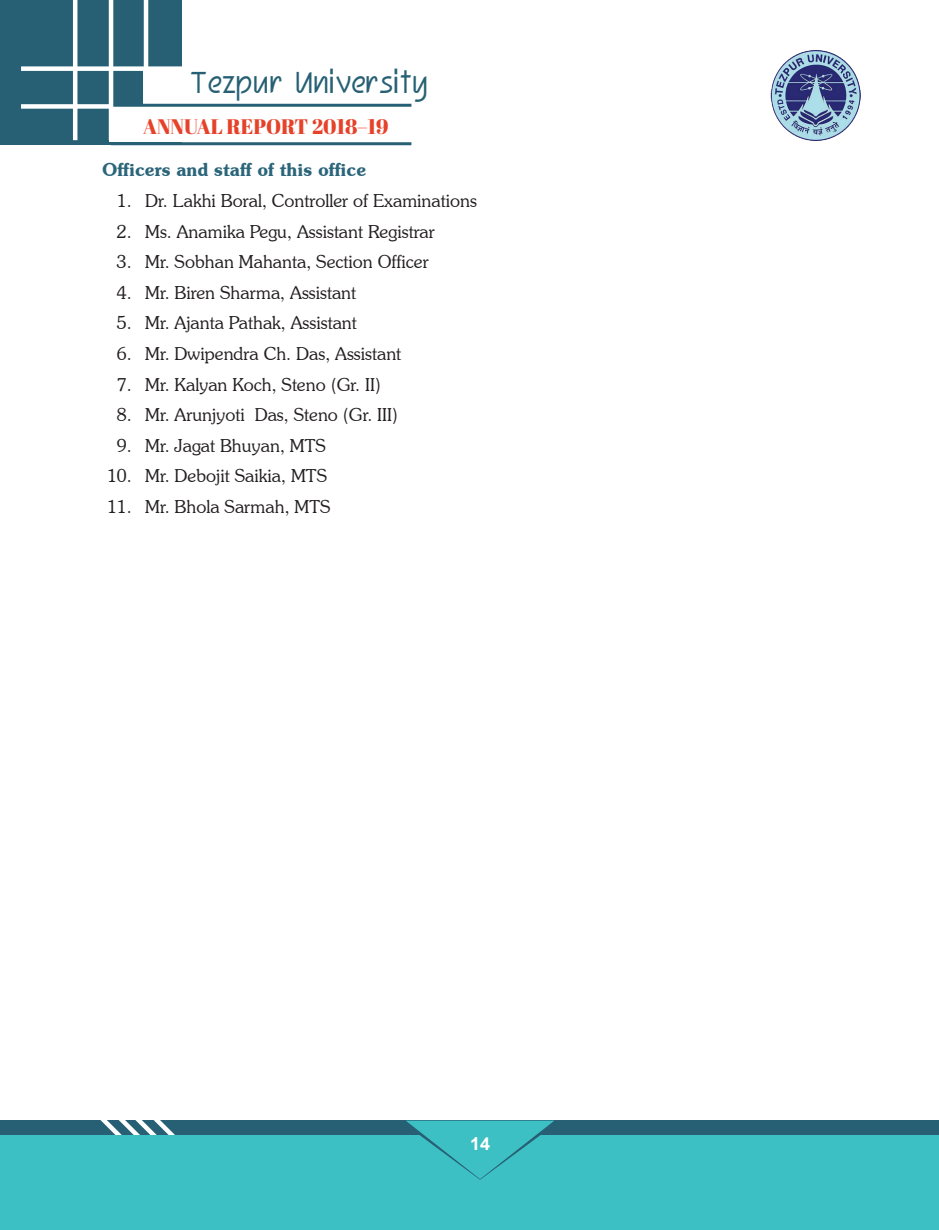
<style>
.page{position:relative;width:939px;height:1230px;background:#fff}
.page>*{position:absolute;margin:0;border:0;box-sizing:border-box;transform-origin:0 0}
.t1{font:30px "Aduren";letter-spacing:.02em;color:#276074}
.t2{font:21px "Abril Fatface";color:#e6422a;scale:.96 1}
.t3{font:300 18px "Souvenir IT Cby BT";color:#231f20}
.Second__Head{font:600 18px "Souvenir IT Cby BT";color:#2b657a}
.Body_Text{font:700 18px "Arial";color:#fff}
</style>
<div class="page">
<div style="left:0;top:1121px;width:939px;height:79px;background:#276074"></div>
<svg style="left:86px;top:1120px;width:200px;height:15px"></svg>
<div style="left:0;top:1135px;width:939px;height:95px;background:#3dc0c3"></div>
<svg style="left:406px;top:1121px;width:148px;height:59px"></svg>
<div style="left:0;top:0;width:182px;height:145px;background:#276074"></div>
<hr style="left:73px;top:0;width:4px;height:140px;background:#fff">
<hr style="left:144px;top:0;width:4px;height:140px;background:#fff">
<div style="left:109px;top:106px;width:179px;height:36px;background:#fff"></div>
<div style="left:144px;top:68px;width:141px;height:38px;background:#fff"></div>
<div style="left:21px;top:104px;width:174px;height:5px;background:#fff"></div>
<div style="left:21px;top:66px;width:174px;height:5px;background:#fff"></div>
<hr style="left:109px;top:0;width:4px;height:140px;background:#fff">
<hr style="left:111px;top:142px;width:300px;height:3px;background:#276074">
<hr style="left:113px;top:104px;width:298px;height:3px;background:#276074">
<img style="left:771px;top:50px;width:90px;height:90px">
<h1 class="t1" style="left:190px;top:66px;width:240px">Tezpur University</h1>
<p class="t2" style="left:143px;top:112px;width:257px">ANNUAL REPORT 2018–19</p>
<p class="Second__Head" style="left:102px;top:159px;width:266px">Officers and staff of this office</p>
<p class="t3" style="left:117px;top:190px;width:362px">1. Dr. Lakhi Boral, Controller of Examinations</p>
<p class="t3" style="left:117px;top:220px;width:319px">2. Ms. Anamika Pegu, Assistant Registrar</p>
<p class="t3" style="left:117px;top:251px;width:313px">3. Mr. Sobhan Mahanta, Section Officer</p>
<p class="t3" style="left:117px;top:281px;width:241px">4. Mr. Biren Sharma, Assistant</p>
<p class="t3" style="left:117px;top:312px;width:241px">5. Mr. Ajanta Pathak, Assistant</p>
<p class="t3" style="left:117px;top:343px;width:286px">6. Mr. Dwipendra Ch. Das, Assistant</p>
<p class="t3" style="left:117px;top:373px;width:266px">7. Mr. Kalyan Koch, Steno (Gr. II)</p>
<p class="t3" style="left:117px;top:404px;width:283px">8. Mr. Arunjyoti Das, Steno (Gr. III)</p>
<p class="t3" style="left:117px;top:434px;width:211px">9. Mr. Jagat Bhuyan, MTS</p>
<p class="t3" style="left:107px;top:465px;width:222px">10. Mr. Debojit Saikia, MTS</p>
<p class="t3" style="left:107px;top:496px;width:225px">11. Mr. Bhola Sarmah, MTS</p>
<p class="Body_Text" style="left:470px;top:1131px;width:22px">14</p>
</div>
